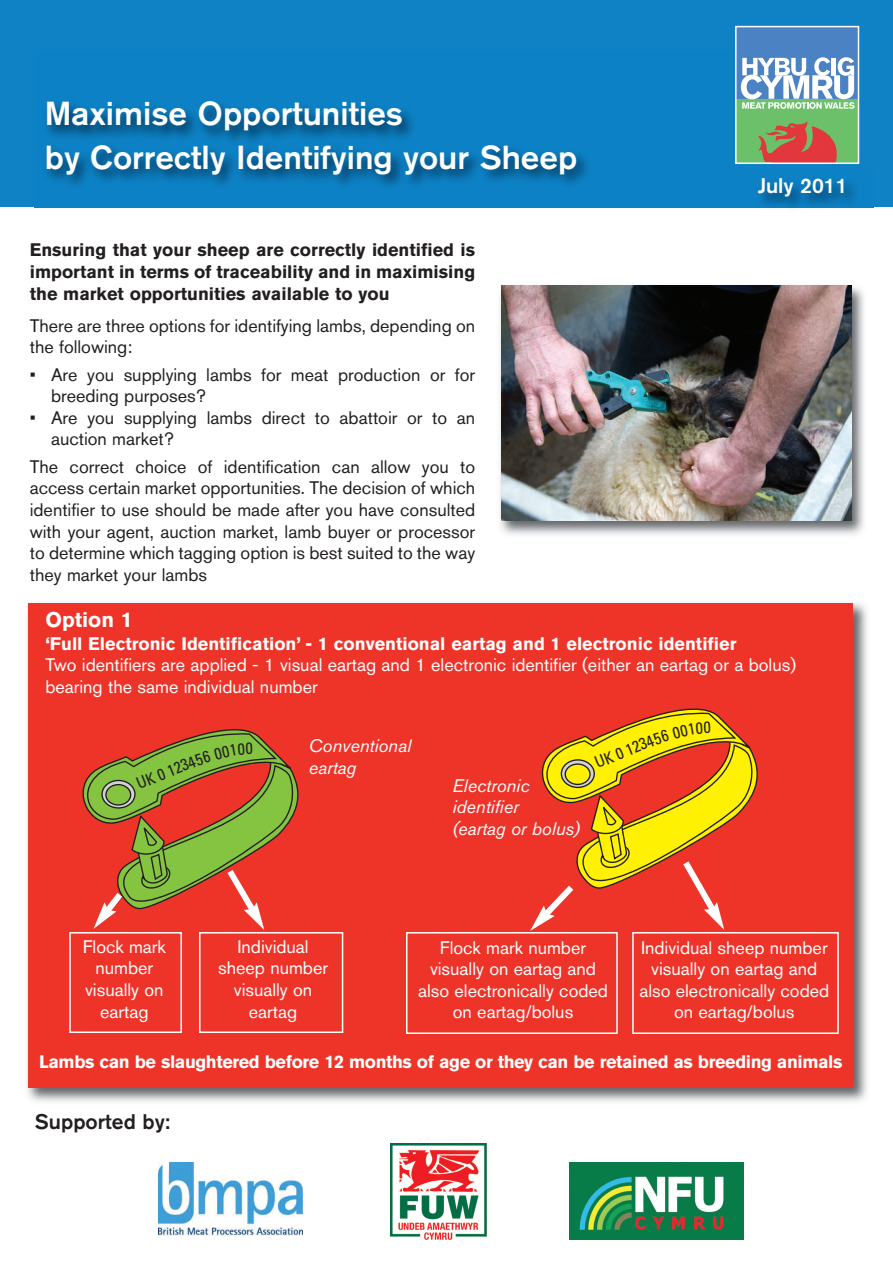
<style>
.page{position:relative;width:893px;height:1264px;background:#fff}
.page>*{position:absolute;margin:0;border:0;box-sizing:border-box;transform-origin:0 0}
.t1{font:500 33px/43.5px "Akzidenz Grotesk BQ";color:#fff}
.t2{font:500 21px "Akzidenz Grotesk BQ";color:#231f20}
.t3{font:500 21px "Akzidenz Grotesk BQ";color:#fff}
.t4{font:700 21px "Akzidenz Grotesk BQ";color:#fff}
.t5{font:18px/21.6px "Akzidenz Grotesk BQ";color:#231f20}
.t6{font:18px/21.6px "Akzidenz Grotesk BQ";color:#fff;text-align:center}
.t7{font:700 18px/21.6px "Akzidenz Grotesk BQ";color:#231f20;text-align:justify}
.t8{font:700 18px "Akzidenz Grotesk BQ";letter-spacing:-.025em;color:#fff}
.t9{font:700 18px "Akzidenz Grotesk BQ";color:#fff}
.t10{font:italic 18px/21.6px "Akzidenz Grotesk BQ";color:#fff}
.t11{font:condensed 16.2px "Univers";color:#231f20}
</style>
<div class="page">
<div style="left:0;top:0;width:893px;height:207px;background:#0e82c5"></div>
<img style="left:35px;top:104px;width:602px;height:104px">
<div style="left:736px;top:27px;width:122px;height:73px;background:#4b82c3"></div>
<div style="left:736px;top:99px;width:122px;height:63px;background:#6bc069"></div>
<svg style="left:741px;top:57px;width:114px;height:52px"></svg>
<svg style="left:758px;top:121px;width:79px;height:40px"></svg>
<div style="left:735px;top:26px;width:124px;height:138px;border:2px solid #fff"></div>
<img style="left:500px;top:285px;width:364px;height:250px">
<img style="left:501px;top:286px;width:350px;height:234px">
<img style="left:637px;top:207px;width:237px;height:1px">
<img style="left:27px;top:602px;width:840px;height:500px">
<div style="left:28px;top:603px;width:825px;height:485px;background:#ee3429"></div>
<div style="left:69px;top:932px;width:113px;height:101px;border:2px solid #fff"></div>
<div style="left:199px;top:932px;width:144px;height:101px;border:2px solid #fff"></div>
<div style="left:406px;top:932px;width:212px;height:102px;border:2px solid #fff"></div>
<div style="left:632px;top:932px;width:207px;height:102px;border:2px solid #fff"></div>
<img style="left:158px;top:1162px;width:144px;height:73px">
<img style="left:390px;top:1143px;width:97px;height:96px">
<img style="left:569px;top:1162px;width:174px;height:77px">
<svg style="left:82px;top:729px;width:217px;height:201px"></svg>
<svg style="left:530px;top:708px;width:228px;height:223px"></svg>
<h1 class="t1" style="left:45px;top:94px;width:534px">Maximise Opportunities<br>by Correctly Identifying your Sheep</h1>
<p class="t7" style="left:30px;top:241px;width:447px">Ensuring that your sheep are correctly identified is important in terms of traceability and in maximising the market opportunities available to you</p>
<p class="t5" style="left:30px;top:316px;width:447px">There are three options for identifying lambs, depending on the following:</p>
<p class="t5" style="left:51px;top:365px;width:426px;text-indent:-21px">• Are you supplying lambs for meat production or for breeding purposes?</p>
<p class="t5" style="left:51px;top:409px;width:426px;text-indent:-21px">• Are you supplying lambs direct to abattoir or to an auction market?</p>
<p class="t5" style="left:30px;top:457px;width:447px;text-align:justify">The correct choice of identification can allow you to access certain market opportunities. The decision of which identifier to use should be made after you have consulted with your agent, auction market, lamb buyer or processor to determine which tagging option is best suited to the way they market your lambs</p>
<p class="t3" style="left:758px;top:178px;width:91px">July 2011</p>
<p class="t4" style="left:45px;top:612px;width:89px">Option 1</p>
<p class="t9" style="left:45px;top:637px;width:693px">‘Full Electronic Identification’ - 1 conventional eartag and 1 electronic identifier</p>
<p class="t6" style="left:45px;top:656px;width:752px;text-align:left">Two identifiers are applied - 1 visual eartag and 1 electronic identifier (either an eartag or a bolus) bearing the same individual number</p>
<p class="t11" style="left:135px;top:778px;width:64px;rotate:-22deg">UK 0 1234</p>
<p class="t10" style="left:309px;top:737px;width:104px">Conventional eartag</p>
<p class="t10" style="left:452px;top:776px;width:129px">Electronic identifier<br>(eartag or bolus)</p>
<p class="t11" style="left:593px;top:757px;width:64px;rotate:-22deg">UK 0 1234</p>
<p class="t6" style="left:83px;top:937px;width:84px">Flock mark number visually on eartag</p>
<p class="t6" style="left:218px;top:937px;width:111px">Individual sheep number visually on eartag</p>
<p class="t6" style="left:418px;top:938px;width:191px">Flock mark number visually on eartag and also electronically coded on eartag/bolus</p>
<p class="t6" style="left:639px;top:938px;width:191px">Individual sheep number visually on eartag and also electronically coded on eartag/bolus</p>
<p class="t8" style="left:39px;top:1055px;width:805px">Lambs can be slaughtered before 12 months of age or they can be retained as breeding animals</p>
<p class="t2" style="left:35px;top:1114px;width:137px">Supported by:</p>
</div>
